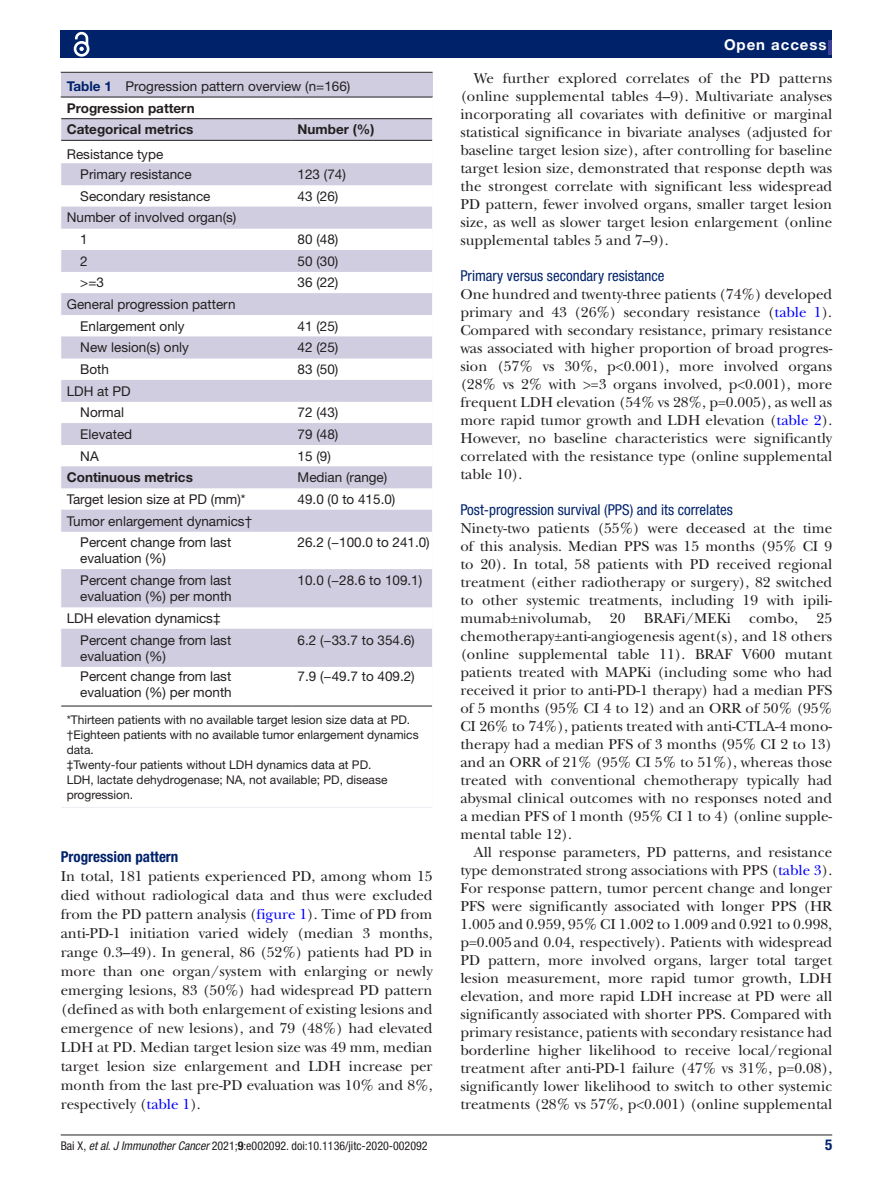
<style>
.page{position:relative;width:893px;height:1191px;background:#fff}
.page>*{position:absolute;margin:0;border:0;box-sizing:border-box;transform-origin:0 0}
.t1{font:15px/18px "New Baskerville";color:#231f20;text-align:justify}
.t2{font:condensed 15px "Helvetica Neue LT Std";color:#00226b}
.t3{font:700 condensed 15px "Helvetica Neue LT Std";color:#00226b}
.t4{font:700 15px "Helvetica Neue LT Std";letter-spacing:.065em;color:#fff}
.t5{font:13.5px/21.6px "Helvetica Neue LT Std";color:#231f20}
.t6{font:700 13.5px/21.9px "Helvetica Neue LT Std";color:#231f20}
.t7{font:12px/15px "Helvetica Neue LT Std";color:#231f20}
.t8{font:condensed 12px "Helvetica Neue LT Std";color:#231f20}
.s1{color:#00226b}
.s2{font-weight:400}
.s3{color:#00f}
.s4{font-style:italic}
.s5{font-weight:700}
</style>
<div class="page">
<hr style="left:61px;top:1134px;width:771px;height:1px;background:#231f20">
<div style="left:61px;top:31px;width:771px;height:27px;background:#00226b"></div>
<hr style="left:828px;top:40px;width:4px;height:15px;background:#414099">
<svg style="left:73px;top:31px;width:17px;height:26px"></svg>
<div style="left:61px;top:73px;width:372px;height:734px;background:#d0cde0"></div>
<hr style="left:61px;top:72px;width:372px;height:1px;background:#231f20">
<div style="left:61px;top:98px;width:371px;height:709px;background:#fff"></div>
<svg style="left:61px;top:119px;width:371px;height:547px"></svg>
<hr style="left:61px;top:97px;width:231px;height:1px;background:#231f20">
<hr style="left:292px;top:97px;width:141px;height:1px;background:#231f20">
<hr style="left:61px;top:118px;width:231px;height:1px;background:#231f20">
<hr style="left:61px;top:140px;width:231px;height:1px;background:#231f20">
<hr style="left:292px;top:118px;width:140px;height:1px;background:#231f20">
<hr style="left:292px;top:140px;width:140px;height:1px;background:#231f20">
<hr style="left:292px;top:705px;width:140px;height:1px;background:#231f20">
<hr style="left:61px;top:705px;width:231px;height:1px;background:#231f20">
<svg style="left:432px;top:97px;width:1px;height:434px"></svg>
<hr style="left:432px;top:531px;width:1px;height:38px;background:#fff">
<hr style="left:432px;top:569px;width:1px;height:38px;background:#fff">
<svg style="left:432px;top:607px;width:1px;height:22px"></svg>
<hr style="left:432px;top:629px;width:1px;height:37px;background:#fff">
<hr style="left:432px;top:666px;width:1px;height:40px;background:#fff">
<hr style="left:432px;top:706px;width:1px;height:101px;background:#fff">
<hr style="left:67px;top:723px;width:366px;height:1px;background:#fff">
<hr style="left:67px;top:753px;width:366px;height:1px;background:#fff">
<hr style="left:67px;top:768px;width:366px;height:1px;background:#fff">
<hr style="left:67px;top:798px;width:366px;height:1px;background:#fff">
<p class="t6" style="left:67px;top:75px;width:285px"><span class="s1">Table 1</span> <span class="s2">Progression pattern overview (n=166)<br></span>Progression pattern<br>Categorical metrics</p>
<p class="t6" style="left:298px;top:118px;width:78px">Number (%)</p>
<p class="t5" style="left:80px;top:144px;width:113px;line-height:20.1px;text-indent:-14px">Resistance type<br>Primary resistance</p>
<p class="t5" style="left:298px;top:163px;width:50px">123 (74)</p>
<p class="t5" style="left:80px;top:185px;width:132px">Secondary resistance</p>
<p class="t5" style="left:298px;top:185px;width:42px">43 (26)</p>
<p class="t5" style="left:80px;top:207px;width:158px;text-indent:-14px">Number of involved organ(s)<br>1</p>
<p class="t5" style="left:298px;top:228px;width:42px">80 (48)</p>
<p class="t5" style="left:80px;top:250px;width:9px">2</p>
<p class="t5" style="left:298px;top:250px;width:42px">50 (30)</p>
<p class="t5" style="left:80px;top:271px;width:25px">&gt;=3</p>
<p class="t5" style="left:298px;top:271px;width:42px">36 (22)</p>
<p class="t5" style="left:80px;top:293px;width:157px;text-indent:-14px">General progression pattern<br>Enlargement only</p>
<p class="t5" style="left:298px;top:315px;width:42px">41 (25)</p>
<p class="t5" style="left:80px;top:336px;width:110px">New lesion(s) only</p>
<p class="t5" style="left:298px;top:336px;width:42px">42 (25)</p>
<p class="t5" style="left:80px;top:358px;width:30px">Both</p>
<p class="t5" style="left:298px;top:358px;width:42px">83 (50)</p>
<p class="t5" style="left:67px;top:380px;width:66px;text-align:center">LDH at PD<br>Normal</p>
<p class="t5" style="left:298px;top:401px;width:42px">72 (43)</p>
<p class="t5" style="left:80px;top:423px;width:54px">Elevated</p>
<p class="t5" style="left:298px;top:423px;width:42px">79 (48)</p>
<p class="t5" style="left:80px;top:445px;width:20px">NA</p>
<p class="t5" style="left:298px;top:445px;width:35px">15 (9)</p>
<p class="t6" style="left:67px;top:466px;width:128px">Continuous metrics</p>
<p class="t5" style="left:298px;top:466px;width:91px">Median (range)</p>
<p class="t5" style="left:67px;top:488px;width:180px">Target lesion size at PD (mm)*</p>
<p class="t5" style="left:298px;top:488px;width:99px">49.0 (0 to 415.0)</p>
<p class="t5" style="left:67px;top:510px;width:187px;text-align:center">Tumor enlargement dynamics†<br>Percent change from last</p>
<p class="t5" style="left:80px;top:547px;width:87px">evaluation (%)</p>
<p class="t5" style="left:298px;top:531px;width:134px">26.2 (−100.0 to 241.0)</p>
<p class="t5" style="left:80px;top:572px;width:153px;line-height:16.2px">Percent change from last evaluation (%) per month</p>
<p class="t5" style="left:298px;top:569px;width:126px">10.0 (−28.6 to 109.1)</p>
<p class="t5" style="left:80px;top:607px;width:153px;text-indent:-14px">LDH elevation dynamics‡<br>Percent change from last</p>
<p class="t5" style="left:80px;top:645px;width:87px">evaluation (%)</p>
<p class="t5" style="left:298px;top:629px;width:119px">6.2 (−33.7 to 354.6)</p>
<p class="t5" style="left:80px;top:668px;width:153px;line-height:16.2px">Percent change from last evaluation (%) per month</p>
<p class="t5" style="left:298px;top:665px;width:119px">7.9 (−49.7 to 409.2)</p>
<p class="t7" style="left:67px;top:711px;width:353px">*Thirteen patients with no available target lesion size data at PD. †Eighteen patients with no available tumor enlargement dynamics data.<br>‡Twenty-four patients without LDH dynamics data at PD.<br>LDH, lactate dehydrogenase; NA, not available; PD, disease progression.</p>
<p class="t3" style="left:61px;top:847px;width:119px">Progression pattern</p>
<p class="t1" style="left:61px;top:866px;width:373px;line-height:19px">In total, 181 patients experienced PD, among whom 15 died without radiological data and thus were excluded from the PD pattern analysis (<span class="s3">figure 1</span>). Time of PD from anti-PD-1 initiation varied widely (median 3 months, range 0.3–49). In general, 86 (52%) patients had PD in more than one organ/system with enlarging or newly emerging lesions, 83 (50%) had widespread PD pattern (defined as with both enlargement of existing lesions and emergence of new lesions), and 79 (48%) had elevated LDH at PD. Median target lesion size was 49 mm, median target lesion size enlargement and LDH increase per month from the last pre-PD evaluation was 10% and 8%, respectively (<span class="s3">table 1</span>).</p>
<p class="t4" style="left:724px;top:35px;width:104px">Open access</p>
<p class="t1" style="left:460px;top:69px;width:373px;text-indent:13px">We further explored correlates of the PD patterns (online supplemental tables 4–9). Multivariate analyses incorporating all covariates with definitive or marginal statistical significance in bivariate analyses (adjusted for baseline target lesion size), after controlling for baseline target lesion size, demonstrated that response depth was the strongest correlate with significant less widespread PD pattern, fewer involved organs, smaller target lesion size, as well as slower target lesion enlargement (online supplemental tables 5 and 7–9).</p>
<p class="t2" style="left:460px;top:267px;width:206px">Primary versus secondary resistance</p>
<p class="t1" style="left:460px;top:285px;width:373px">One hundred and twenty-three patients (74%) developed primary and 43 (26%) secondary resistance (<span class="s3">table 1</span>).<br>Compared with secondary resistance, primary resistance was associated with higher proportion of broad progres&shy;sion (57% vs 30%, p&lt;0.001), more involved organs (28% vs 2% with &gt;=3 organs involved, p&lt;0.001), more frequent LDH elevation (54% vs 28%, p=0.005), as well as more rapid tumor growth and LDH elevation (<span class="s3">table 2</span>).<br>However, no baseline characteristics were significantly correlated with the resistance type (online supplemental table 10).</p>
<p class="t2" style="left:460px;top:501px;width:274px">Post-progression survival (PPS) and its correlates</p>
<p class="t1" style="left:460px;top:519px;width:373px">Ninety-two patients (55%) were deceased at the time of this analysis. Median PPS was 15 months (95% CI 9 to 20). In total, 58 patients with PD received regional treatment (either radiotherapy or surgery), 82 switched to other systemic treatments, including 19 with ipili&shy;mumab±nivolumab, 20 BRAFi/MEKi combo, 25 chemotherapy±anti-angiogenesis agent(s), and 18 others (online supplemental table 11). BRAF V600 mutant patients treated with MAPKi (including some who had received it prior to anti-PD-1 therapy) had a median PFS of 5 months (95% CI 4 to 12) and an ORR of 50% (95% CI 26% to 74%), patients treated with anti-CTLA-4 mono&shy;therapy had a median PFS of 3 months (95% CI 2 to 13) and an ORR of 21% (95% CI 5% to 51%), whereas those treated with conventional chemotherapy typically had abysmal clinical outcomes with no responses noted and a median PFS of 1month (95% CI 1 to 4) (online supple&shy;mental table 12).</p>
<p class="t1" style="left:460px;top:843px;width:373px;text-indent:14px">All response parameters, PD patterns, and resistance type demonstrated strong associations with PPS (<span class="s3">table 3</span>).<br>For response pattern, tumor percent change and longer PFS were significantly associated with longer PPS (HR 1.005 and 0.959, 95% CI 1.002 to 1.009 and 0.921 to 0.998, p=0.005and 0.04, respectively). Patients with widespread PD pattern, more involved organs, larger total target lesion measurement, more rapid tumor growth, LDH elevation, and more rapid LDH increase at PD were all significantly associated with shorter PPS. Compared with primary resistance, patients with secondary resistance had borderline higher likelihood to receive local/regional treatment after anti-PD-1 failure (47% vs 31%, p=0.08), significantly lower likelihood to switch to other systemic treatments (28% vs 57%, p&lt;0.001) (online supplemental</p>
<p class="t8" style="left:61px;top:1138px;width:368px">Bai X, <span class="s4">et al</span>. <span class="s4">J Immunother Cancer</span> 2021;<span class="s5">9</span>:e002092. doi:10.1136/jitc-2020-002092</p>
<p class="t3" style="left:825px;top:1135px;width:9px">5</p>
</div>
